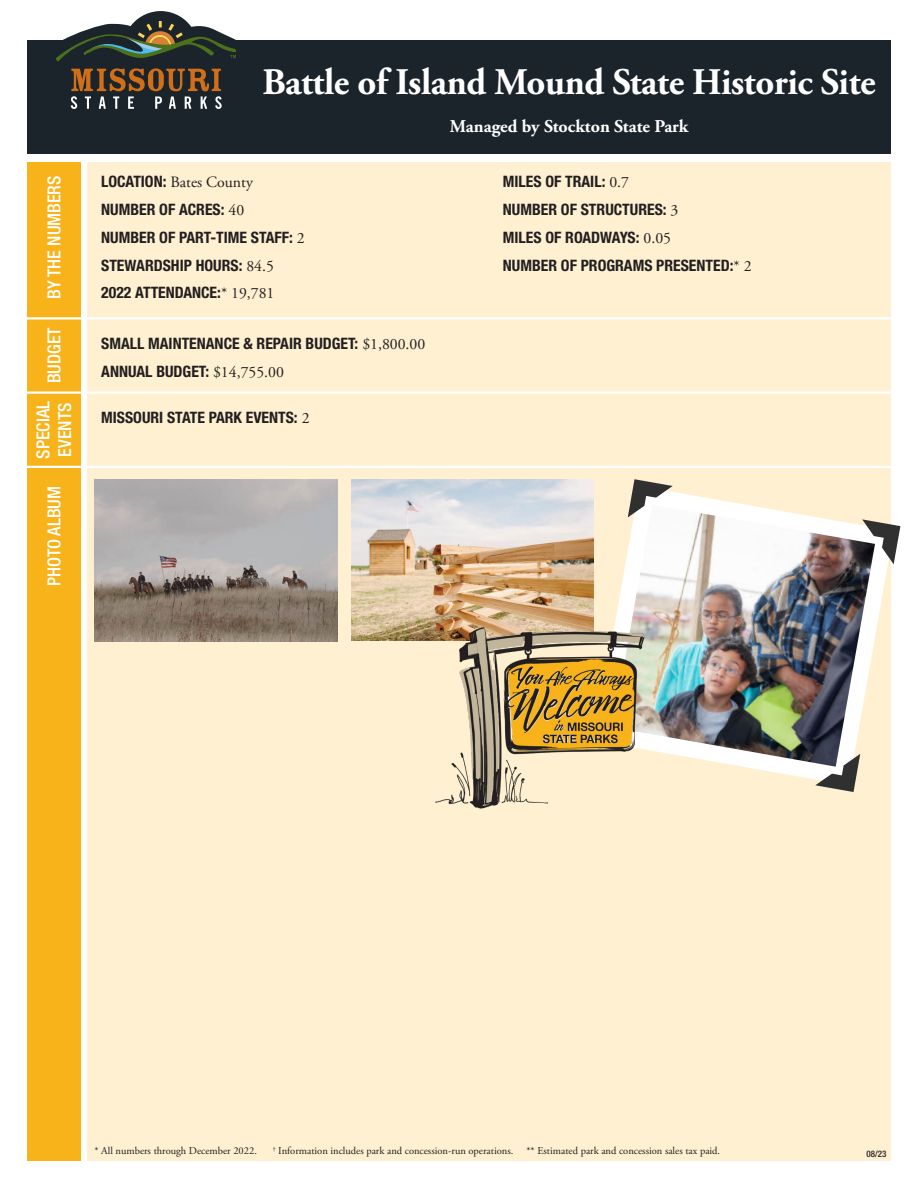
<style>
.page{position:relative;width:918px;height:1188px;background:#fff}
.page>*{position:absolute;margin:0;border:0;box-sizing:border-box;transform-origin:0 0}
.t1{font:700 37.5px "Adobe Garamond Pro";letter-spacing:-.01em;color:#fff}
.t2{font:500 condensed 18px "Helvetica Neue LT Std";color:#fff}
.t3{font:700 18px "Adobe Garamond Pro";color:#fff}
.Listings{font:700 condensed 15.75px "Helvetica Neue LT Std";color:#231f20}
.Listings-2{font:15.75px "Adobe Garamond Pro";color:#231f20}
.t4{font:10.5px "Adobe Garamond Pro";color:#231f20}
.t5{font:500 condensed 9px "Helvetica Neue LT Std";color:#231f20}
.s1{font-family:"Helvetica Neue LT Std";font-weight:700;font-stretch:condensed}
.s2{font-family:"Adobe Garamond Pro";font-weight:400;font-stretch:normal}
</style>
<div class="page">
<div style="left:27px;top:40px;width:864px;height:114px;background:#1b242b"></div>
<svg style="left:56px;top:11px;width:180px;height:98px"></svg>
<div style="left:88px;top:162px;width:803px;height:999px;background:#fef0d1"></div>
<div style="left:27px;top:162px;width:54px;height:999px;background:#f9b31a"></div>
<hr style="left:27px;top:466px;width:864px;height:2px;background:#fff">
<hr style="left:27px;top:392px;width:864px;height:2px;background:#fff">
<hr style="left:27px;top:317px;width:864px;height:3px;background:#fff">
<img style="left:94px;top:479px;width:244px;height:162px">
<img style="left:351px;top:479px;width:243px;height:162px">
<svg style="left:673px;top:492px;width:215px;height:288px"></svg>
<img style="left:615px;top:505px;width:260px;height:262px">
<svg style="left:628px;top:479px;width:45px;height:38px"></svg>
<svg style="left:862px;top:519px;width:38px;height:45px"></svg>
<svg style="left:815px;top:754px;width:45px;height:38px"></svg>
<img style="left:432px;top:624px;width:216px;height:185px">
<p class="t2" style="left:43px;top:299px;width:125px;rotate:-90deg">BY THE NUMBERS</p>
<p class="t2" style="left:43px;top:383px;width:57px;rotate:-90deg">BUDGET</p>
<p class="t2" style="left:33px;top:459px;width:59px;rotate:-90deg">SPECIAL</p>
<p class="t2" style="left:54px;top:457px;width:55px;rotate:-90deg">EVENTS</p>
<p class="t2" style="left:43px;top:586px;width:101px;rotate:-90deg">PHOTO ALBUM</p>
<p class="t1" style="left:262px;top:60px;width:615px">Battle of Island Mound State Historic Site</p>
<p class="t3" style="left:450px;top:116px;width:240px">Managed by Stockton State Park</p>
<p class="Listings-2" style="left:101px;top:172px;width:153px"><span class="s1">LOCATION:</span> Bates County</p>
<p class="Listings" style="left:101px;top:200px;width:145px">NUMBER OF ACRES: <span class="s2">40</span></p>
<p class="Listings" style="left:101px;top:228px;width:205px">NUMBER OF PART-TIME STAFF: <span class="s2">2</span></p>
<p class="Listings" style="left:101px;top:255px;width:174px">STEWARDSHIP HOURS: <span class="s2">84.5</span></p>
<p class="Listings" style="left:101px;top:283px;width:175px">2022 ATTENDANCE:<span class="s2">* 19,781</span></p>
<p class="Listings" style="left:101px;top:334px;width:326px">SMALL MAINTENANCE &amp; REPAIR BUDGET: <span class="s2">$1,800.00</span></p>
<p class="Listings" style="left:101px;top:362px;width:184px">ANNUAL BUDGET: <span class="s2">$14,755.00</span></p>
<p class="Listings" style="left:101px;top:408px;width:210px">MISSOURI STATE PARK EVENTS: <span class="s2">2</span></p>
<p class="Listings" style="left:503px;top:172px;width:128px">MILES OF TRAIL: <span class="s2">0.7</span></p>
<p class="Listings" style="left:503px;top:200px;width:177px">NUMBER OF STRUCTURES: <span class="s2">3</span></p>
<p class="Listings" style="left:503px;top:228px;width:170px">MILES OF ROADWAYS: <span class="s2">0.05</span></p>
<p class="Listings" style="left:503px;top:255px;width:250px">NUMBER OF PROGRAMS PRESENTED:<span class="s2">* 2</span></p>
<p class="t4" style="left:94px;top:1144px;width:164px">* All numbers through December 2022.</p>
<p class="t4" style="left:273px;top:1144px;width:242px"><sup>†</sup> Information includes park and concession-run operations.</p>
<p class="t4" style="left:527px;top:1144px;width:195px">** Estimated park and concession sales tax paid.</p>
<p class="t5" style="left:866px;top:1148px;width:21px">08/23</p>
<p class="t5" style="left:871px;top:1148px;width:6px">6</p>
</div>
